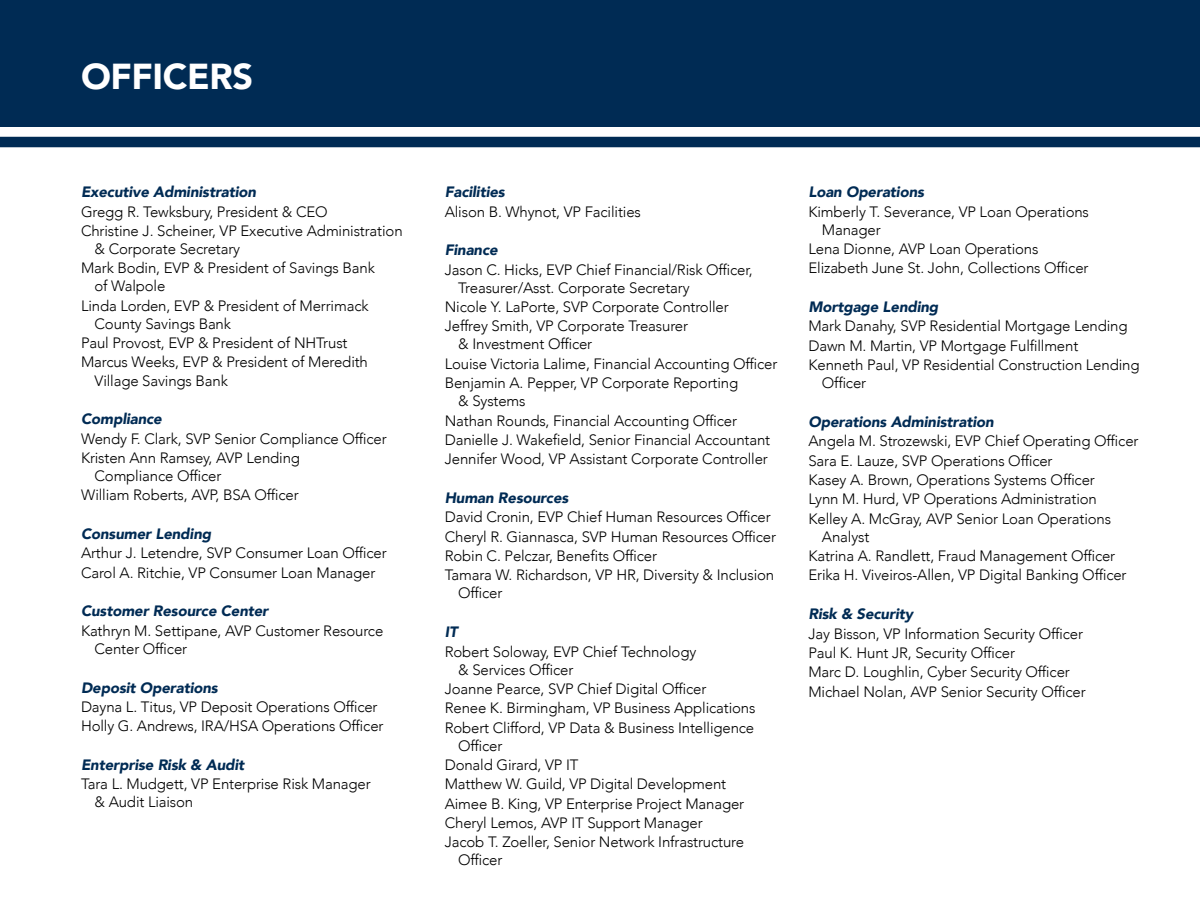
<style>
.page{position:relative;width:1200px;height:900px;background:#fff}
.page>*{position:absolute;margin:0;border:0;box-sizing:border-box;transform-origin:0 0}
.t1{font:900 36px "Avenir";letter-spacing:-.01em;color:#fff}
.t2{font:300 15px/19.4px "Avenir";letter-spacing:-.01em;color:#000}
.t3{font:italic 900 15px "Avenir";letter-spacing:-.01em;color:#002b54}
</style>
<div class="page">
<div style="left:0;top:0;width:1200px;height:126px;background:#002b54"></div>
<div style="left:0;top:137px;width:1200px;height:10px;background:#002b54"></div>
<h1 class="t1" style="left:81px;top:46px;width:174px">OFFICERS</h1>
<p class="t3" style="left:81px;top:180px;width:177px">Executive Administration</p>
<p class="t2" style="left:81px;top:202px;width:248px">Gregg R. Tewksbury, President &amp; CEO</p>
<p class="t2" style="left:81px;top:221px;width:323px">Christine J. Scheiner, VP Executive Administration</p>
<p class="t2" style="left:94px;top:239px;width:147px">&amp; Corporate Secretary</p>
<p class="t2" style="left:81px;top:258px;width:295px">Mark Bodin, EVP &amp; President of Savings Bank</p>
<p class="t2" style="left:94px;top:276px;width:72px">of Walpole</p>
<p class="t2" style="left:81px;top:296px;width:289px">Linda Lorden, EVP &amp; President of Merrimack</p>
<p class="t2" style="left:94px;top:314px;width:138px">County Savings Bank</p>
<p class="t2" style="left:81px;top:333px;width:268px">Paul Provost, EVP &amp; President of NHTrust</p>
<p class="t2" style="left:81px;top:353px;width:288px">Marcus Weeks, EVP &amp; President of Meredith</p>
<p class="t2" style="left:94px;top:371px;width:135px">Village Savings Bank</p>
<p class="t3" style="left:81px;top:406px;width:82px">Compliance</p>
<p class="t2" style="left:81px;top:429px;width:307px">Wendy F. Clark, SVP Senior Compliance Officer</p>
<p class="t2" style="left:81px;top:448px;width:221px">Kristen Ann Ramsey, AVP Lending</p>
<p class="t2" style="left:94px;top:466px;width:128px">Compliance Officer</p>
<p class="t2" style="left:81px;top:485px;width:219px">William Roberts, AVP, BSA Officer</p>
<p class="t3" style="left:81px;top:521px;width:132px">Consumer Lending</p>
<p class="t2" style="left:81px;top:543px;width:307px">Arthur J. Letendre, SVP Consumer Loan Officer<br>Carol A. Ritchie, VP Consumer Loan Manager</p>
<p class="t3" style="left:81px;top:599px;width:189px">Customer Resource Center</p>
<p class="t2" style="left:94px;top:621px;width:290px;line-height:18px;text-indent:-14px">Kathryn M. Settipane, AVP Customer Resource<br>Center Officer</p>
<p class="t3" style="left:81px;top:675px;width:138px">Deposit Operations</p>
<p class="t2" style="left:81px;top:697px;width:304px">Dayna L. Titus, VP Deposit Operations Officer<br>Holly G. Andrews, IRA/HSA Operations Officer</p>
<p class="t3" style="left:81px;top:752px;width:165px">Enterprise Risk &amp; Audit</p>
<p class="t2" style="left:94px;top:775px;width:278px;line-height:18px;text-indent:-14px">Tara L. Mudgett, VP Enterprise Risk Manager &amp; Audit Liaison</p>
<p class="t3" style="left:445px;top:180px;width:62px">Facilities</p>
<p class="t2" style="left:445px;top:202px;width:198px">Alison B. Whynot, VP Facilities</p>
<p class="t3" style="left:445px;top:238px;width:55px">Finance</p>
<p class="t2" style="left:445px;top:260px;width:310px">Jason C. Hicks, EVP Chief Financial/Risk Officer,</p>
<p class="t2" style="left:458px;top:278px;width:233px">Treasurer/Asst. Corporate Secretary</p>
<p class="t2" style="left:445px;top:297px;width:286px">Nicole Y. LaPorte, SVP Corporate Controller</p>
<p class="t2" style="left:445px;top:317px;width:245px">Jeffrey Smith, VP Corporate Treasurer</p>
<p class="t2" style="left:458px;top:335px;width:136px">&amp; Investment Officer</p>
<p class="t2" style="left:445px;top:354px;width:334px">Louise Victoria Lalime, Financial Accounting Officer</p>
<p class="t2" style="left:445px;top:373px;width:295px">Benjamin A. Pepper, VP Corporate Reporting</p>
<p class="t2" style="left:458px;top:391px;width:69px">&amp; Systems</p>
<p class="t2" style="left:445px;top:411px;width:327px">Nathan Rounds, Financial Accounting Officer<br>Danielle J. Wakefield, Senior Financial Accountant<br>Jennifer Wood, VP Assistant Corporate Controller</p>
<p class="t3" style="left:445px;top:485px;width:125px">Human Resources</p>
<p class="t2" style="left:445px;top:507px;width:327px">David Cronin, EVP Chief Human Resources Officer</p>
<p class="t2" style="left:445px;top:527px;width:333px">Cheryl R. Giannasca, SVP Human Resources Officer</p>
<p class="t2" style="left:445px;top:546px;width:214px">Robin C. Pelczar, Benefits Officer</p>
<p class="t2" style="left:445px;top:565px;width:331px">Tamara W. Richardson, VP HR, Diversity &amp; Inclusion</p>
<p class="t2" style="left:458px;top:583px;width:46px">Officer</p>
<p class="t3" style="left:445px;top:619px;width:14px">IT</p>
<p class="t2" style="left:458px;top:642px;width:240px;line-height:18px;text-indent:-14px">Robert Soloway, EVP Chief Technology &amp; Services Officer</p>
<p class="t2" style="left:445px;top:679px;width:312px">Joanne Pearce, SVP Chief Digital Officer<br>Renee K. Birmingham, VP Business Applications<br>Robert Clifford, VP Data &amp; Business Intelligence</p>
<p class="t2" style="left:458px;top:735px;width:46px">Officer</p>
<p class="t2" style="left:445px;top:755px;width:135px">Donald Girard, VP IT</p>
<p class="t2" style="left:445px;top:774px;width:283px">Matthew W. Guild, VP Digital Development</p>
<p class="t2" style="left:445px;top:794px;width:301px">Aimee B. King, VP Enterprise Project Manager</p>
<p class="t2" style="left:445px;top:813px;width:260px">Cheryl Lemos, AVP IT Support Manager</p>
<p class="t2" style="left:445px;top:832px;width:301px">Jacob T. Zoeller, Senior Network Infrastructure</p>
<p class="t2" style="left:458px;top:850px;width:46px">Officer</p>
<p class="t3" style="left:808px;top:180px;width:117px">Loan Operations</p>
<p class="t2" style="left:808px;top:202px;width:282px">Kimberly T. Severance, VP Loan Operations</p>
<p class="t2" style="left:822px;top:220px;width:60px">Manager</p>
<p class="t2" style="left:808px;top:239px;width:232px">Lena Dionne, AVP Loan Operations</p>
<p class="t2" style="left:808px;top:258px;width:282px">Elizabeth June St. John, Collections Officer</p>
<p class="t3" style="left:808px;top:294px;width:131px">Mortgage Lending</p>
<p class="t2" style="left:808px;top:317px;width:321px">Mark Danahy, SVP Residential Mortgage Lending</p>
<p class="t2" style="left:808px;top:336px;width:271px">Dawn M. Martin, VP Mortgage Fulfillment</p>
<p class="t2" style="left:808px;top:355px;width:333px">Kenneth Paul, VP Residential Construction Lending</p>
<p class="t2" style="left:822px;top:373px;width:46px">Officer</p>
<p class="t3" style="left:808px;top:409px;width:187px">Operations Administration</p>
<p class="t2" style="left:808px;top:431px;width:332px">Angela M. Strozewski, EVP Chief Operating Officer</p>
<p class="t2" style="left:808px;top:451px;width:246px">Sara E. Lauze, SVP Operations Officer</p>
<p class="t2" style="left:808px;top:470px;width:288px">Kasey A. Brown, Operations Systems Officer</p>
<p class="t2" style="left:808px;top:489px;width:290px">Lynn M. Hurd, VP Operations Administration</p>
<p class="t2" style="left:808px;top:509px;width:304px">Kelley A. McGray, AVP Senior Loan Operations</p>
<p class="t2" style="left:822px;top:527px;width:49px">Analyst</p>
<p class="t2" style="left:808px;top:546px;width:308px">Katrina A. Randlett, Fraud Management Officer</p>
<p class="t2" style="left:808px;top:565px;width:320px">Erika H. Viveiros-Allen, VP Digital Banking Officer</p>
<p class="t3" style="left:808px;top:601px;width:106px">Risk &amp; Security</p>
<p class="t2" style="left:808px;top:623px;width:279px">Jay Bisson, VP Information Security Officer Paul K. Hunt JR, Security Officer<br>Marc D. Loughlin, Cyber Security Officer Michael Nolan, AVP Senior Security Officer</p>
</div>
